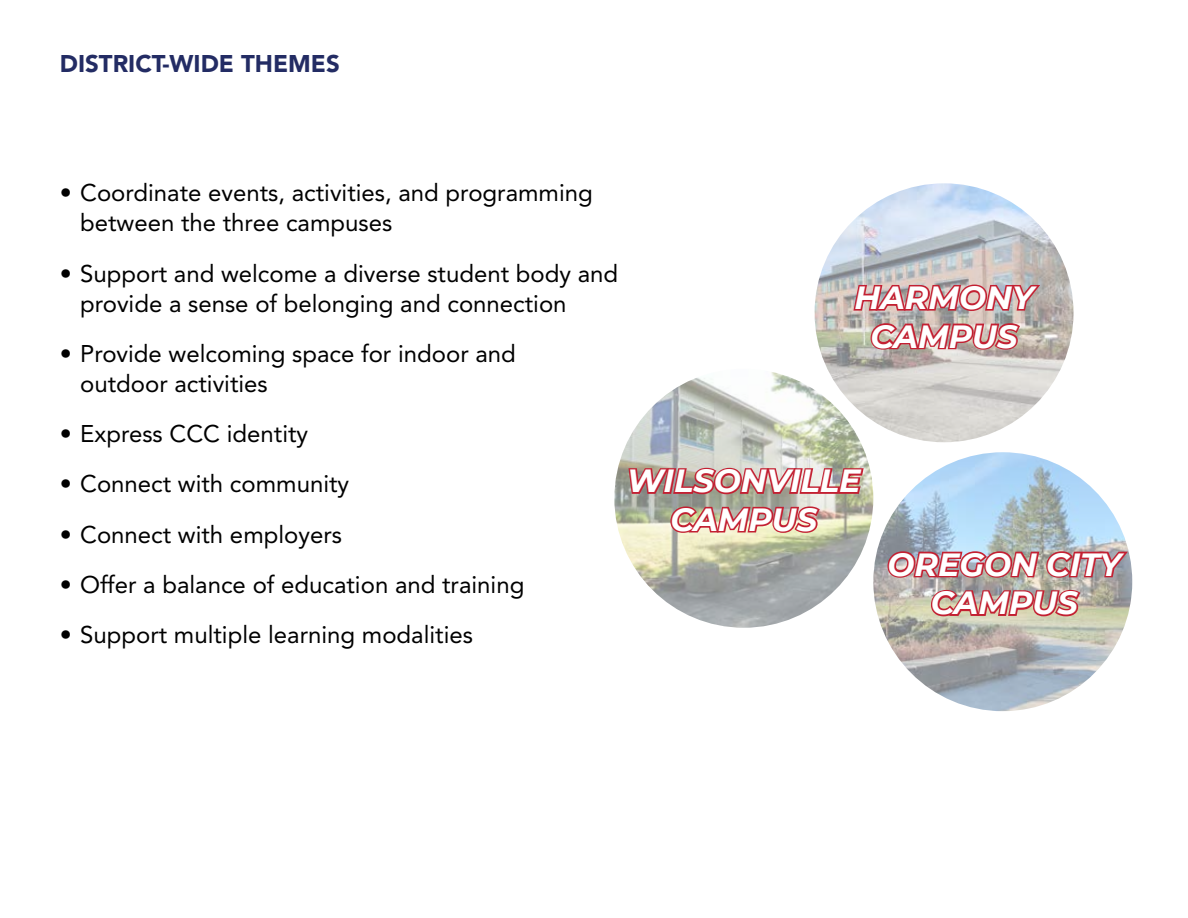
<style>
.page{position:relative;width:1188px;height:918px;background:#fff}
.page>*{position:absolute;margin:0;border:0;box-sizing:border-box;transform-origin:0 0}
.t1{font:italic 700 32.1px/38.5px "Montserrat";color:#fff;text-align:center}
.t2{font:24px/30px "Avenir LT Std";color:#000}
.t3{font:900 24px "Avenir LT Std";color:#232c64}
</style>
<div class="page">
<img style="left:873px;top:452px;width:259px;height:259px;border-radius:129px">
<img style="left:885px;top:549px;width:244px;height:31px">
<img style="left:929px;top:587px;width:153px;height:32px">
<img style="left:614px;top:369px;width:259px;height:259px;border-radius:129px">
<img style="left:627px;top:465px;width:239px;height:32px">
<img style="left:668px;top:504px;width:154px;height:31px">
<img style="left:815px;top:183px;width:259px;height:259px;border-radius:129px">
<svg style="left:851px;top:282px;width:190px;height:31px;background:#c2737a"></svg>
<svg style="left:868px;top:321px;width:154px;height:31px;background:#c27175"></svg>
<p class="t3" style="left:60px;top:49px;width:281px">DISTRICT-WIDE THEMES</p>
<p class="t2" style="left:80px;top:178px;width:514px;text-indent:-20px">• Coordinate events, activities, and programming between the three campuses</p>
<p class="t2" style="left:80px;top:259px;width:540px;text-indent:-20px">• Support and welcome a diverse student body and provide a sense of belonging and connection</p>
<p class="t2" style="left:80px;top:339px;width:437px;text-indent:-20px">• Provide welcoming space for indoor and outdoor activities</p>
<p class="t2" style="left:60px;top:419px;width:250px">• Express CCC identity</p>
<p class="t2" style="left:60px;top:469px;width:291px">• Connect with community</p>
<p class="t2" style="left:60px;top:520px;width:284px">• Connect with employers</p>
<p class="t2" style="left:60px;top:570px;width:466px">• Offer a balance of education and training</p>
<p class="t2" style="left:60px;top:620px;width:415px">• Support multiple learning modalities</p>
<h1 class="t1" style="left:854px;top:277px;width:181px">HARMONY<br>CAMPUS</h1>
<h1 class="t1" style="left:627px;top:460px;width:235px">WILSONVILLE<br>CAMPUS</h1>
<h1 class="t1" style="left:887px;top:543px;width:235px">OREGON CITY<br>CAMPUS</h1>
</div>
